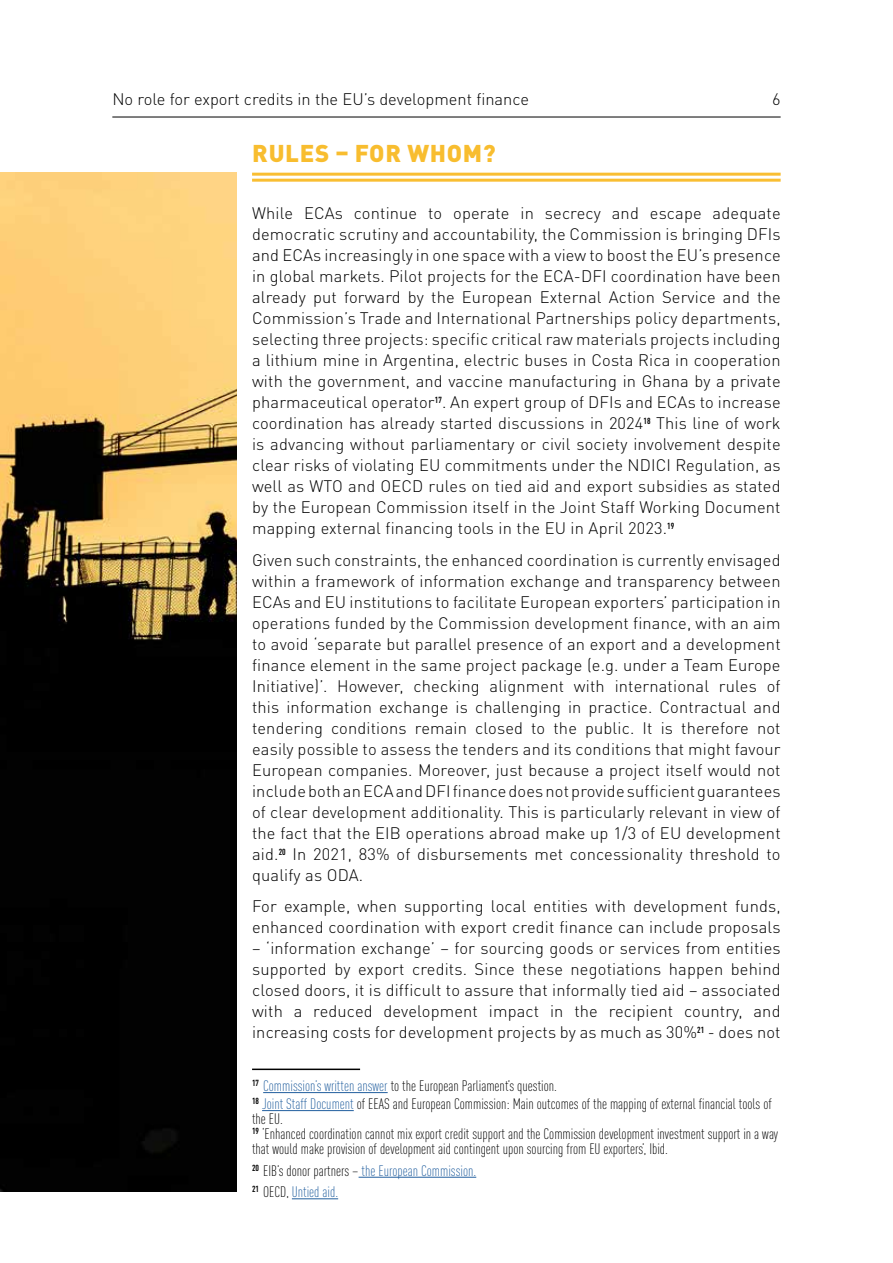
<style>
.page{position:relative;width:893px;height:1263px;background:#fff}
.page>*{position:absolute;margin:0;border:0;box-sizing:border-box;transform-origin:0 0}
.t1{font:900 24px "DIN Pro";letter-spacing:.03em;color:#f8bd2f}
.t2{font:300 16.5px/21px "DIN Pro";letter-spacing:.01em;color:#000;text-align:justify}
.t3{font:300 condensed 15px/15px "DIN Pro";color:#000}
.t4{font:300 condensed 15px/21.6px "DIN Pro";color:#215e9e}
.s1{color:#215e9e}
.s2{color:#000}
</style>
<div class="page">
<hr style="left:112px;top:117px;width:669px;height:1px;background:#000">
<hr style="left:252px;top:1068px;width:108px;height:2px;background:#000">
<hr style="left:263px;top:1092px;width:125px;height:1px;background:#215e9e">
<hr style="left:262px;top:1110px;width:92px;height:1px;background:#215e9e">
<hr style="left:359px;top:1177px;width:117px;height:1px;background:#215e9e">
<hr style="left:292px;top:1198px;width:46px;height:1px;background:#215e9e">
<img style="left:0;top:173px;width:237px;height:1018px">
<hr style="left:252px;top:173px;width:529px;height:3px;background:#f9be32">
<hr style="left:252px;top:179px;width:529px;height:3px;background:#f9be32">
<p class="t2" style="left:112px;top:87px;width:418px">No role for export credits in the EU’s development finance</p>
<p class="t2" style="left:772px;top:87px;width:10px">6</p>
<h1 class="t1" style="left:252px;top:133px;width:245px">RULES – FOR WHOM?</h1>
<p class="t2" style="left:252px;top:201px;width:530px">While ECAs continue to operate in secrecy and escape adequate democratic scrutiny and accountability, the Commission is bringing DFIs and ECAs increasingly in one space with a view to boost the EU’s presence in global markets. Pilot projects for the ECA-DFI coordination have been already put forward by the European External Action Service and the Commission’s Trade and International Partnerships policy departments, selecting three projects: specific critical raw materials projects including a lithium mine in Argentina, electric buses in Costa Rica in cooperation with the government, and vaccine manufacturing in Ghana by a private pharmaceutical operator<sup>17</sup>. An expert group of DFIs and ECAs to increase coordination has already started discussions in 2024<sup>18</sup> This line of work is advancing without parliamentary or civil society involvement despite clear risks of violating EU commitments under the NDICI Regulation, as well as WTO and OECD rules on tied aid and export subsidies as stated by the European Commission itself in the Joint Staff Working Document mapping external financing tools in the EU in April 2023.<sup>19</sup></p>
<p class="t2" style="left:252px;top:548px;width:530px">Given such constraints, the enhanced coordination is currently envisaged within a framework of information exchange and transparency between ECAs and EU institutions to facilitate European exporters’ participation in operations funded by the Commission development finance, with an aim to avoid ‘separate but parallel presence of an export and a development finance element in the same project package (e.g. under a Team Europe Initiative)’. However, checking alignment with international rules of this information exchange is challenging in practice. Contractual and tendering conditions remain closed to the public. It is therefore not easily possible to assess the tenders and its conditions that might favour European companies. Moreover, just because a project itself would not include both an ECA and DFI finance does not provide sufficient guarantees of clear development additionality. This is particularly relevant in view of the fact that the EIB operations abroad make up 1/3 of EU development aid.<sup>20</sup> In 2021, 83% of disbursements met concessionality threshold to qualify as ODA.</p>
<p class="t2" style="left:252px;top:894px;width:530px">For example, when supporting local entities with development funds, enhanced coordination with export credit finance can include proposals</p>
<p class="t2" style="left:252px;top:936px;width:530px">– ‘information exchange’ – for sourcing goods or services from entities supported by export credits. Since these negotiations happen behind closed doors, it is difficult to assure that informally tied aid – associated with a reduced development impact in the recipient country, and increasing costs for development projects by as much as 30%<sup>21</sup> - does not</p>
<p class="t3" style="left:252px;top:1076px;width:521px;line-height:18px"><sup>17</sup> <span class="s1">Commission’s written answer</span> to the European Parliament’s question.<br><sup>18</sup> <span class="s1">Joint Staff Document</span> of EEAS and European Commission: Main outcomes of the mapping of external financial tools of</p>
<p class="t3" style="left:252px;top:1110px;width:528px">the EU.<br><sup>19</sup> ‘Enhanced coordination cannot mix export credit support and the Commission development investment support in a way that would make provision of development aid contingent upon sourcing from EU exporters’, Ibid.</p>
<p class="t4" style="left:252px;top:1158px;width:226px"><sup>20</sup> <span class="s2">EIB’s donor partners –</span> the European Commission.<br><sup>21</sup> <span class="s2">OECD,</span> Untied aid.</p>
</div>
